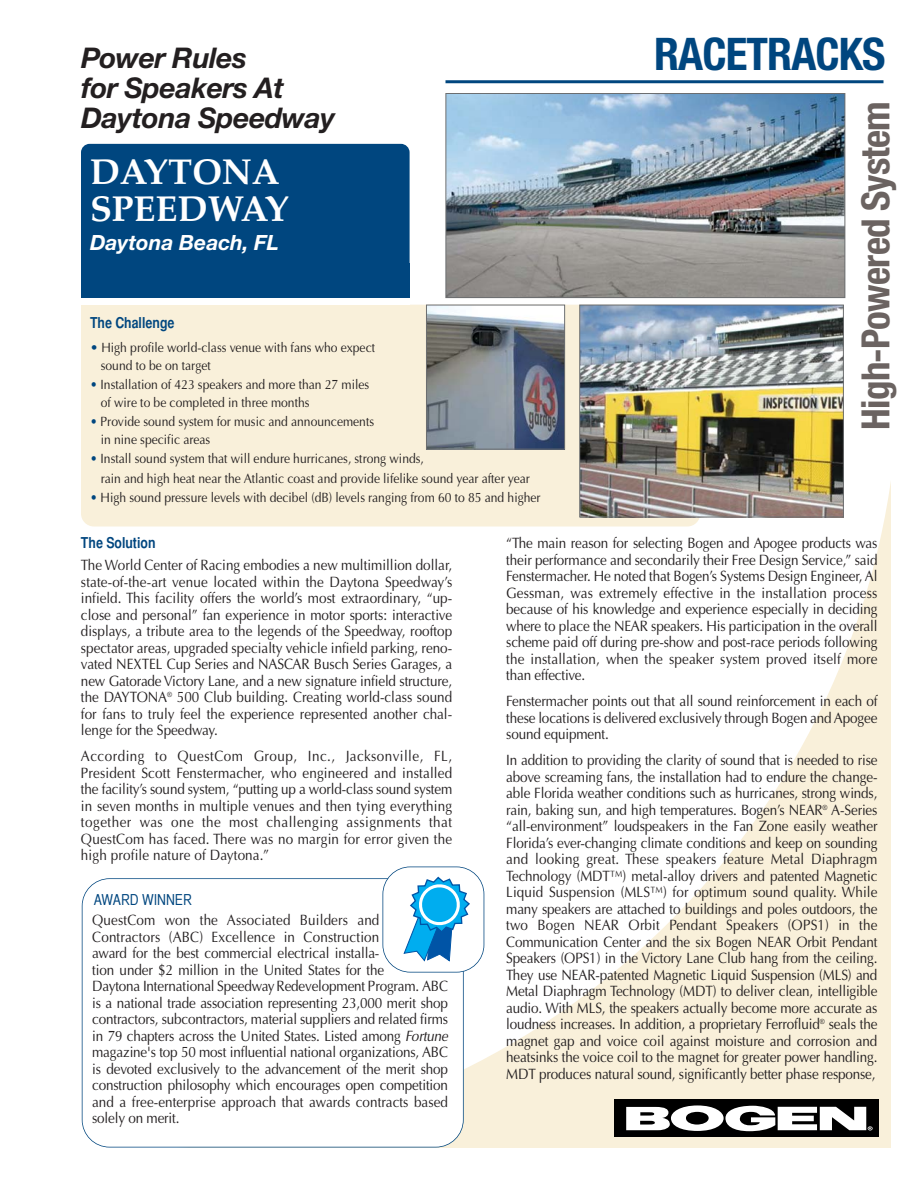
<style>
.page{position:relative;width:918px;height:1188px;background:#fff}
.page>*{position:absolute;margin:0;border:0;box-sizing:border-box;transform-origin:0 0}
.t1{font:700 condensed 45px "Helvetica Neue";letter-spacing:-.02em;color:#00467f}
.t2{font:700 condensed 39px "Helvetica Neue";letter-spacing:-.02em;color:#6b6361}
.t3{font:700 36px/37.5px "Palatino";color:#fff}
.t4{font:italic 700 28.5px/30px "Helvetica Neue";letter-spacing:-.015em;color:#231f20}
.t5{font:italic 700 21px "Helvetica Neue";color:#fff}
.t6{font:15px/16.5px "Optima";letter-spacing:-.01em;color:#231f20;text-align:justify;scale:.9 1}
.t7{font:700 15px "Helvetica CY";color:#00467f}
.t8{font:15px "Helvetica CY";color:#00467f}
.t9{font:13.5px/18px "Optima";color:#231f20;scale:.9 1}
.s1{color:#00467f}
.s2{font-style:italic}
</style>
<div class="page">
<svg style="left:117px;top:482px;width:774px;height:666px"></svg>
<div style="left:81px;top:144px;width:329px;height:140px;background:#00467f;border-radius:9px"></div>
<div style="left:81px;top:305px;width:619px;height:221px;background:#f9f0da;border-radius:13px"></div>
<img style="left:448px;top:95px;width:395px;height:201px">
<div style="left:446px;top:93px;width:399px;height:205px;border:1px solid #6c6e70"></div>
<img style="left:581px;top:307px;width:261px;height:208px">
<div style="left:579px;top:305px;width:265px;height:212px;border:1px solid #6c6e70"></div>
<hr style="left:446px;top:80px;width:438px;height:3px;background:#00467f">
<div style="left:81px;top:263px;width:329px;height:42px;background:#00467f"></div>
<div style="left:81px;top:298px;width:329px;height:40px;background:#f9f0da"></div>
<div style="left:54px;top:298px;width:356px;height:7px;background:#fff"></div>
<img style="left:428px;top:307px;width:135px;height:141px">
<div style="left:426px;top:305px;width:139px;height:145px;border:1px solid #6c6e70"></div>
<div style="left:614px;top:1100px;width:264px;height:37px;background:#000"></div>
<svg style="left:626px;top:1105px;width:247px;height:26px"></svg>
<div style="left:82px;top:879px;width:381px;height:268px;background:#fff;border-radius:27px"></div>
<div style="left:82px;top:878px;width:382px;height:270px;border:2px solid #00467f;border-radius:28px"></div>
<div style="left:383px;top:867px;width:101px;height:105px;background:#fff;border-radius:27px"></div>
<svg style="left:403px;top:876px;width:67px;height:86px"></svg>
<div style="left:382px;top:867px;width:102px;height:106px;border:2px solid #00467f;border-radius:28px"></div>
<h1 class="t1" style="left:654px;top:38px;width:233px">RACETRACKS</h1>
<h3 class="t4" style="left:81px;top:46px;width:256px">Power Rules<br>for Speakers At<br>Daytona Speedway</h3>
<h3 class="t3" style="left:90px;top:157px;width:200px">DAYTONA<br>SPEEDWAY</h3>
<h3 class="t5" style="left:90px;top:235px;width:190px">Daytona Beach, FL</h3>
<h2 class="t2" style="left:862px;top:430px;width:330px;rotate:-90deg">High-Powered System</h2>
<p class="t7" style="left:90px;top:317px;width:86px">The Challenge</p>
<p class="t9" style="left:101px;top:340px;width:306px;text-indent:-11px"><span class="s1">•</span> High profile world-class venue with fans who expect sound to be on target</p>
<p class="t9" style="left:101px;top:377px;width:300px;text-indent:-11px"><span class="s1">•</span> Installation of 423 speakers and more than 27 miles of wire to be completed in three months</p>
<p class="t9" style="left:101px;top:414px;width:305px;text-indent:-11px"><span class="s1">•</span> Provide sound system for music and announcements in nine specific areas</p>
<p class="t9" style="left:101px;top:451px;width:478px;line-height:19px;text-indent:-11px"><span class="s1">•</span> Install sound system that will endure hurricanes, strong winds,<br>rain and high heat near the Atlantic coast and provide lifelike sound year after year</p>
<p class="t9" style="left:90px;top:489px;width:502px"><span class="s1">•</span> High sound pressure levels with decibel (dB) levels ranging from 60 to 85 and higher</p>
<p class="t7" style="left:81px;top:537px;width:76px">The Solution</p>
<p class="t6" style="left:81px;top:558px;width:414px">The World Center of Racing embodies a new multimillion dollar, state-of-the-art venue located within the Daytona Speedway’s infield. This facility offers the world’s most extraordinary, “up&shy;close and personal” fan experience in motor sports: interactive displays, a tribute area to the legends of the Speedway, rooftop spectator areas, upgraded specialty vehicle infield parking, reno&shy;vated NEXTEL Cup Series and NASCAR Busch Series Garages, a new Gatorade Victory Lane, and a new signature infield structure, the DAYTONA<sup>®</sup> 500 Club building. Creating world-class sound for fans to truly feel the experience represented another chal&shy;lenge for the Speedway.</p>
<p class="t6" style="left:81px;top:750px;width:414px">According to QuestCom Group, Inc., Jacksonville, FL, President Scott Fenstermacher, who engineered and installed the facility’s sound system, “putting up a world-class sound system in seven months in multiple venues and then tying everything together was one the most challenging assignments that QuestCom has faced. There was no margin for error given the high profile nature of Daytona.”</p>
<p class="t6" style="left:506px;top:536px;width:414px">“The main reason for selecting Bogen and Apogee products was their performance and secondarily their Free Design Service,” said Fenstermacher. He noted that Bogen’s Systems Design Engineer, Al Gessman, was extremely effective in the installation process because of his knowledge and experience especially in deciding where to place the NEAR speakers. His participation in the overall scheme paid off during pre-show and post-race periods following the installation, when the speaker system proved itself more than effective.</p>
<p class="t6" style="left:506px;top:694px;width:414px">Fenstermacher points out that all sound reinforcement in each of these locations is delivered exclusively through Bogen and Apogee sound equipment.</p>
<p class="t6" style="left:506px;top:754px;width:414px">In addition to providing the clarity of sound that is needed to rise above screaming fans, the installation had to endure the change&shy;able Florida weather conditions such as hurricanes, strong winds, rain, baking sun, and high temperatures. Bogen’s NEAR<sup>®</sup> A-Series “all-environment” loudspeakers in the Fan Zone easily weather Florida’s ever-changing climate conditions and keep on sounding and looking great. These speakers feature Metal Diaphragm Technology (MDT™) metal-alloy drivers and patented Magnetic Liquid Suspension (MLS™) for optimum sound quality. While many speakers are attached to buildings and poles outdoors, the two Bogen NEAR Orbit Pendant Speakers (OPS1) in the Communication Center and the six Bogen NEAR Orbit Pendant Speakers (OPS1) in the Victory Lane Club hang from the ceiling.<br>They use NEAR-patented Magnetic Liquid Suspension (MLS) and Metal Diaphragm Technology (MDT) to deliver clean, intelligible audio. With MLS, the speakers actually become more accurate as loudness increases. In addition, a proprietary Ferrofluid<sup>®</sup> seals the magnet gap and voice coil against moisture and corrosion and heatsinks the voice coil to the magnet for greater power handling.<br>MDT produces natural sound, significantly better phase response,</p>
<p class="t8" style="left:94px;top:895px;width:100px">AWARD WINNER</p>
<p class="t6" style="left:92px;top:913px;width:400px;text-align:left">QuestCom won the Associated Builders and Contractors (ABC) Excellence in Construction<br>award for the best commercial electrical installa-<br>tion under $2 million in the United States for the<br>Daytona International SpeedwayRedevelopment Program. ABC is a national trade association representing 23,000 merit shop contractors, subcontractors, material suppliers and related firms in 79 chapters across the United States. Listed among <span class="s2">Fortune </span>magazine's top 50 most influential national organizations, ABC is devoted exclusively to the advancement of the merit shop construction philosophy which encourages open competition and a free-enterprise approach that awards contracts based solely on merit.</p>
</div>
